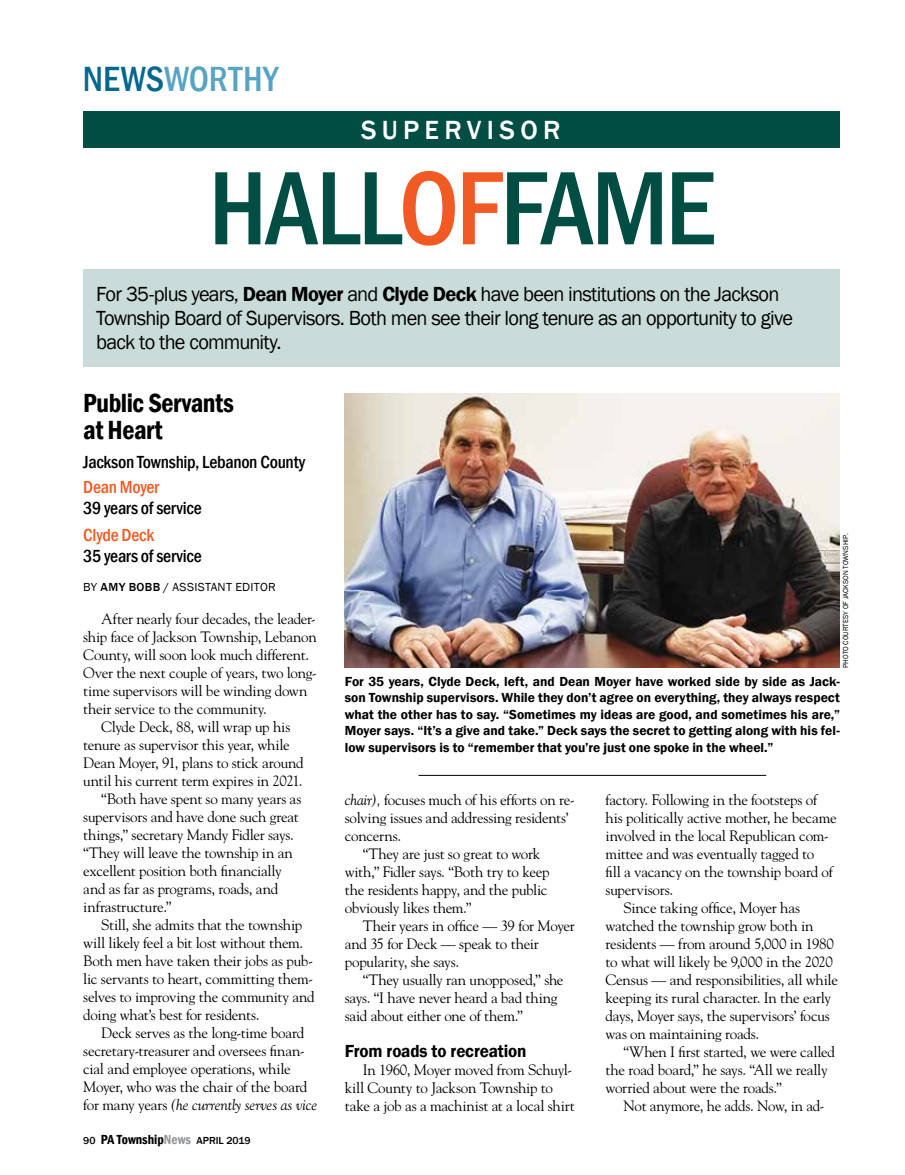
<style>
.page{position:relative;width:905px;height:1175px;background:#fff}
.page>*{position:absolute;margin:0;border:0;box-sizing:border-box;transform-origin:0 0}
.t1{font:500 condensed 108px "Franklin Gothic";letter-spacing:-.025em;color:#004d43}
.t2{font:500 condensed 36px "Franklin Gothic";color:#57a4c3}
.t3{font:600 condensed 27px/27px "Franklin Gothic";letter-spacing:-.02em;color:#000}
.t4{font:500 27px "Franklin Gothic";letter-spacing:.2em;color:#fff}
.t5{font:21px/24px "Franklin Gothic";letter-spacing:-.04em;color:#000}
.t6{font:500 condensed 18px "Franklin Gothic";letter-spacing:-.015em;color:#000}
.t7{font:600 18px "Franklin Gothic";letter-spacing:-.01em;color:#000;scale:.95 1}
.t8{font:500 condensed 18px "Franklin Gothic";letter-spacing:-.015em;color:#f15a22}
.t9{font:15px/18px "Goudy";letter-spacing:-.015em;color:#000}
.t10{font:italic 15px "Goudy";letter-spacing:-.005em;color:#000}
.t11{font:600 13.5px/16.5px "Franklin Gothic";color:#000;text-align:justify}
.t12{font:12px "Franklin Gothic";letter-spacing:.02em;color:#000}
.t13{font:500 10.5px "Franklin Gothic";color:#000}
.t14{font:7.5px "Franklin Gothic";letter-spacing:.01em;color:#000}
.s1{color:#00678f}
.s2{color:#f15a22}
.s3{font-weight:600}
.s4{font-weight:500}
.s5{font-style:normal}
.s6{font-weight:600;font-stretch:condensed;font-size:13.5px}
.s7{font-weight:600;font-stretch:condensed;font-size:13.5px;color:#939598}
.s8{font-style:italic}
</style>
<div class="page">
<div style="left:83px;top:112px;width:756px;height:36px;background:#004d43"></div>
<div style="left:83px;top:269px;width:756px;height:98px;background:#c9dcda"></div>
<hr style="left:418px;top:775px;width:348px;height:1px;background:#000">
<img style="left:344px;top:393px;width:495px;height:275px">
<h2 class="t2" style="left:83px;top:55px;width:197px"><span class="s1">NEWS</span>WORTHY</h2>
<h3 class="t4" style="left:361px;top:113px;width:201px">SUPERVISOR</h3>
<h1 class="t1" style="left:208px;top:137px;width:508px">HALL<span class="s2">OF</span>FAME</h1>
<h3 class="t5" style="left:96px;top:283px;width:698px">For 35-plus years, <span class="s3">Dean Moyer</span> and <span class="s3">Clyde Deck</span> have been institutions on the Jackson<br>Township Board of Supervisors. Both men see their long tenure as an opportunity to give back to the community.</h3>
<h3 class="t3" style="left:83px;top:389px;width:152px">Public Servants at Heart</h3>
<p class="t6" style="left:83px;top:450px;width:223px">Jackson Township, Lebanon County</p>
<p class="t8" style="left:83px;top:475px;width:77px">Dean Moyer</p>
<p class="t6" style="left:83px;top:496px;width:120px">39 years of service</p>
<p class="t8" style="left:83px;top:523px;width:72px">Clyde Deck</p>
<p class="t6" style="left:83px;top:544px;width:120px">35 years of service</p>
<p class="t12" style="left:83px;top:580px;width:194px">BY <span class="s4">AMY BOBB</span> / ASSISTANT EDITOR</p>
<p class="t9" style="left:101px;top:609px;width:216px">After nearly four decades, the leader-</p>
<p class="t9" style="left:83px;top:627px;width:235px">ship face of Jackson Township, Lebanon</p>
<p class="t9" style="left:83px;top:645px;width:227px">County, will soon look much different.</p>
<p class="t9" style="left:83px;top:663px;width:233px">Over the next couple of years, two long-</p>
<p class="t9" style="left:83px;top:681px;width:226px">time supervisors will be winding down</p>
<p class="t9" style="left:83px;top:699px;width:185px">their service to the community.</p>
<p class="t9" style="left:101px;top:717px;width:190px">Clyde Deck, 88, will wrap up his</p>
<p class="t9" style="left:83px;top:735px;width:208px">tenure as supervisor this year, while</p>
<p class="t9" style="left:83px;top:753px;width:222px">Dean Moyer, 91, plans to stick around</p>
<p class="t9" style="left:83px;top:771px;width:221px">until his current term expires in 2021.</p>
<p class="t9" style="left:101px;top:789px;width:201px">“Both have spent so many years as</p>
<p class="t9" style="left:83px;top:807px;width:217px">supervisors and have done such great</p>
<p class="t9" style="left:83px;top:825px;width:212px">things,” secretary Mandy Fidler says.</p>
<p class="t9" style="left:83px;top:843px;width:211px">“They will leave the township in an</p>
<p class="t9" style="left:83px;top:861px;width:200px">excellent position both financially</p>
<p class="t9" style="left:83px;top:879px;width:196px">and as far as programs, roads, and</p>
<p class="t9" style="left:83px;top:897px;width:90px">infrastructure.”</p>
<p class="t9" style="left:101px;top:915px;width:202px">Still, she admits that the township</p>
<p class="t9" style="left:83px;top:933px;width:221px">will likely feel a bit lost without them.</p>
<p class="t9" style="left:83px;top:951px;width:231px">Both men have taken their jobs as pub-</p>
<p class="t9" style="left:83px;top:969px;width:231px">lic servants to heart, committing them-</p>
<p class="t9" style="left:83px;top:987px;width:233px">selves to improving the community and</p>
<p class="t9" style="left:83px;top:1005px;width:178px">doing what’s best for residents.</p>
<p class="t9" style="left:101px;top:1023px;width:205px">Deck serves as the long-time board</p>
<p class="t9" style="left:83px;top:1041px;width:223px">secretary-treasurer and oversees finan-</p>
<p class="t9" style="left:83px;top:1059px;width:209px">cial and employee operations, while</p>
<p class="t9" style="left:83px;top:1077px;width:225px">Moyer, who was the chair of the board</p>
<p class="t10" style="left:83px;top:1096px;width:235px"><span class="s5">for many years</span> (he currently serves as vice</p>
<p class="t13" style="left:83px;top:1133px;width:169px">90 <span class="s6">PA Township</span><span class="s7">News</span> APRIL 2019</p>
<p class="t14" style="left:841px;top:668px;width:136px;rotate:-90deg">PHOTO COURTESY OF JACKSON TOWNSHIP.</p>
<p class="t11" style="left:345px;top:673px;width:496px">For 35 years, Clyde Deck, left, and Dean Moyer have worked side by side as Jack&shy;son Township supervisors. While they don’t agree on everything, they always respect what the other has to say. “Sometimes my ideas are good, and sometimes his are,” Moyer says. “It’s a give and take.” Deck says the secret to getting along with his fel&shy;low supervisors is to “remember that you’re just one spoke in the wheel.”</p>
<p class="t9" style="left:345px;top:790px;width:231px"><span class="s8">chair),</span> focuses much of his efforts on re-</p>
<p class="t9" style="left:345px;top:808px;width:225px">solving issues and addressing residents’</p>
<p class="t9" style="left:345px;top:826px;width:58px">concerns.</p>
<p class="t9" style="left:363px;top:844px;width:179px">“They are just so great to work</p>
<p class="t9" style="left:345px;top:862px;width:206px">with,” Fidler says. “Both try to keep</p>
<p class="t9" style="left:345px;top:880px;width:204px">the residents happy, and the public</p>
<p class="t9" style="left:345px;top:898px;width:128px">obviously likes them.”</p>
<p class="t9" style="left:363px;top:916px;width:213px">Their years in office — 39 for Moyer</p>
<p class="t9" style="left:345px;top:934px;width:196px">and 35 for Deck — speak to their</p>
<p class="t9" style="left:345px;top:952px;width:116px">popularity, she says.</p>
<p class="t9" style="left:363px;top:970px;width:202px">“They usually ran unopposed,” she</p>
<p class="t9" style="left:345px;top:988px;width:214px">says. “I have never heard a bad thing</p>
<p class="t9" style="left:345px;top:1006px;width:180px">said about either one of them.”</p>
<p class="t7" style="left:345px;top:1039px;width:193px">From roads to recreation</p>
<p class="t9" style="left:345px;top:1060px;width:232px;text-indent:18px">In 1960, Moyer moved from Schuyl&shy;kill County to Jackson Township to take a job as a machinist at a local shirt</p>
<p class="t9" style="left:605px;top:790px;width:213px">factory. Following in the footsteps of</p>
<p class="t9" style="left:605px;top:808px;width:232px">his politically active mother, he became</p>
<p class="t9" style="left:605px;top:826px;width:225px">involved in the local Republican com-</p>
<p class="t9" style="left:605px;top:844px;width:210px">mittee and was eventually tagged to</p>
<p class="t9" style="left:605px;top:862px;width:229px">fill a vacancy on the township board of</p>
<p class="t9" style="left:605px;top:880px;width:69px">supervisors.</p>
<p class="t9" style="left:623px;top:898px;width:178px">Since taking office, Moyer has</p>
<p class="t9" style="left:605px;top:916px;width:209px">watched the township grow both in</p>
<p class="t9" style="left:605px;top:934px;width:230px">residents — from around 5,000 in 1980</p>
<p class="t9" style="left:605px;top:952px;width:229px">to what will likely be 9,000 in the 2020</p>
<p class="t9" style="left:605px;top:970px;width:234px">Census — and responsibilities, all while</p>
<p class="t9" style="left:605px;top:988px;width:227px">keeping its rural character. In the early</p>
<p class="t9" style="left:605px;top:1006px;width:226px">days, Moyer says, the supervisors’ focus</p>
<p class="t9" style="left:605px;top:1024px;width:155px">was on maintaining roads.</p>
<p class="t9" style="left:623px;top:1042px;width:213px">“When I first started, we were called</p>
<p class="t9" style="left:605px;top:1060px;width:223px">the road board,” he says. “All we really</p>
<p class="t9" style="left:605px;top:1078px;width:178px">worried about were the roads.”</p>
<p class="t9" style="left:623px;top:1096px;width:202px">Not anymore, he adds. Now, in ad-</p>
</div>
